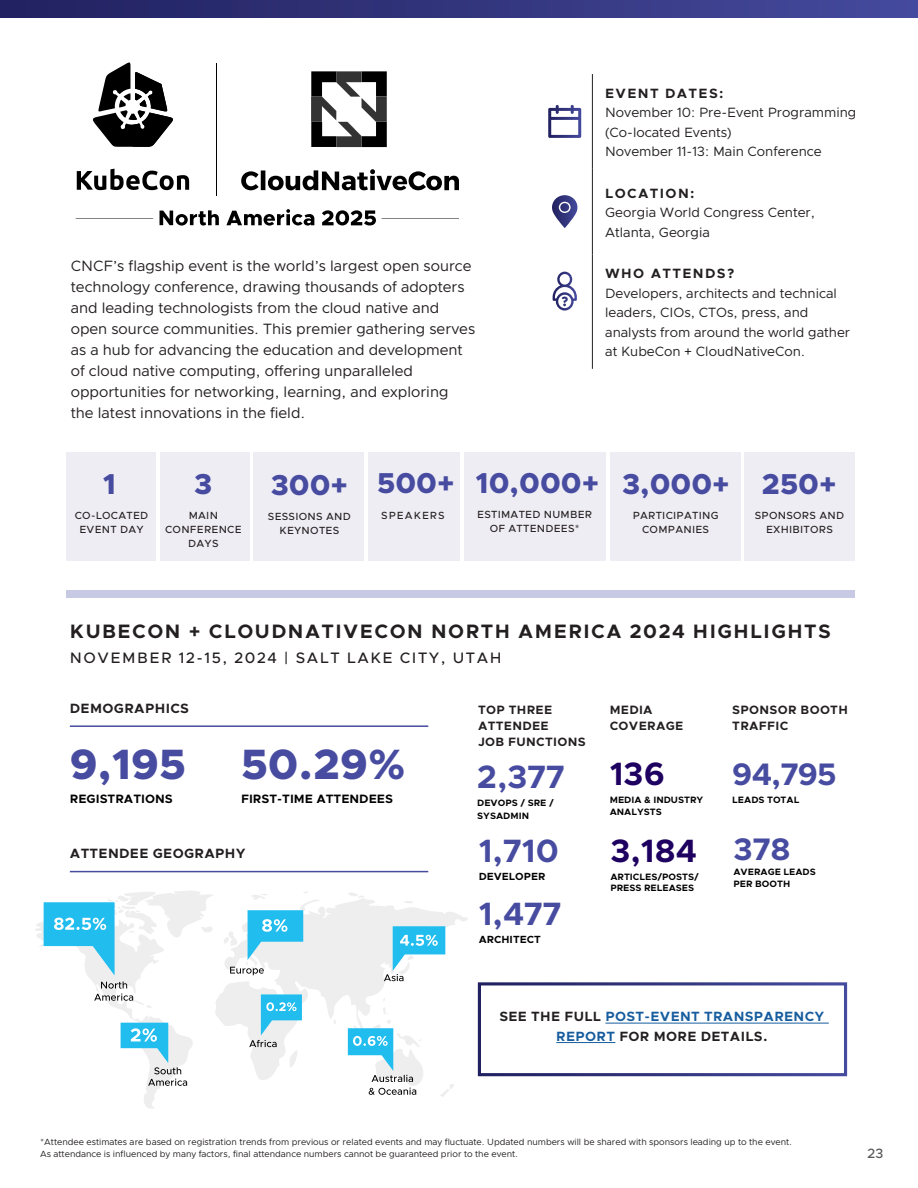
<style>
.page{position:relative;width:918px;height:1188px;background:#fff}
.page>*{position:absolute;margin:0;border:0;box-sizing:border-box;transform-origin:0 0}
.t1{font:800 42.6px "Clarity City";color:#474ca0}
.t2{font:700 32.4px "Clarity City";color:#474ca0}
.t3{font:700 32.4px "Clarity City";color:#1e0060}
.t4{font:700 31.2px "Clarity City";letter-spacing:-.025em;color:#474ca0}
.t5{font:800 28.95px "Clarity City";color:#474ca0}
.t6{font:700 19.5px "Clarity City";letter-spacing:.075em;color:#231f20}
.t7{font:500 15.15px "Clarity City";letter-spacing:.1em;color:#231f20}
.t8{font:15px/21px "Clarity City";color:#231f20}
.t9{font:13.5px/19.5px "Clarity City";color:#231f20}
.t10{font:700 13.5px/19.5px "Clarity City";letter-spacing:.025em;color:#175d9e;text-align:center}
.t11{font:700 13.5px "Clarity City";letter-spacing:.025em;color:#231f20}
.t12{font:500 13.5px "Clarity City";color:#57585a}
.t13{font:700 12.15px/16.2px "Clarity City";letter-spacing:.025em;color:#231f20}
.t14{font:700 12.15px "Clarity City";color:#000}
.t15{font:500 10.35px/13.8px "Clarity City";letter-spacing:.025em;color:#231f20;text-align:center}
.t16{font:700 10.35px "Clarity City";color:#000}
.t17{font:500 10.35px "Clarity City";letter-spacing:.1em;color:#231f20}
.t18{font:700 9.3px/11.6px "Clarity City";color:#000}
.t19{font:9px/12px "Clarity City";color:#231f20}
.s1{font-weight:700}
.s2{color:#231f20}
</style>
<div class="page">
<div style="left:0;top:0;width:918px;height:17px;background:linear-gradient(to right,#21215f,#454a9c)"></div>
<hr style="left:592px;top:74px;width:1px;height:95px;background:#231f20">
<hr style="left:592px;top:169px;width:1px;height:86px;background:#231f20">
<hr style="left:592px;top:255px;width:1px;height:114px;background:#231f20">
<svg style="left:548px;top:105px;width:33px;height:33px"></svg>
<svg style="left:552px;top:195px;width:25px;height:33px"></svg>
<svg style="left:553px;top:272px;width:24px;height:39px"></svg>
<hr style="left:605px;top:1023px;width:224px;height:1px;background:#175d9e">
<hr style="left:556px;top:1042px;width:59px;height:1px;background:#175d9e">
<div style="left:67px;top:591px;width:788px;height:7px;background:#c8c9e2"></div>
<svg style="left:77px;top:169px;width:112px;height:21px"></svg>
<svg style="left:93px;top:62px;width:80px;height:85px"></svg>
<svg style="left:311px;top:71px;width:76px;height:76px"></svg>
<svg style="left:241px;top:169px;width:218px;height:21px"></svg>
<hr style="left:217px;top:63px;width:1px;height:132px;background:#000">
<hr style="left:382px;top:219px;width:77px;height:1px;background:#000">
<hr style="left:76px;top:219px;width:77px;height:1px;background:#000">
<svg style="left:160px;top:209px;width:216px;height:17px"></svg>
<svg style="left:35px;top:891px;width:433px;height:217px"></svg>
<div style="left:254px;top:453px;width:110px;height:108px;background:#efedf4"></div>
<div style="left:610px;top:453px;width:131px;height:108px;background:#efedf4"></div>
<div style="left:66px;top:453px;width:89px;height:108px;background:#efedf4"></div>
<div style="left:368px;top:453px;width:92px;height:108px;background:#efedf4"></div>
<div style="left:744px;top:453px;width:111px;height:108px;background:#efedf4"></div>
<div style="left:160px;top:453px;width:90px;height:108px;background:#efedf4"></div>
<div style="left:464px;top:453px;width:141px;height:108px;background:#efedf4"></div>
<hr style="left:70px;top:725px;width:358px;height:2px;background:#474ca0">
<hr style="left:70px;top:871px;width:358px;height:1px;background:#474ca0">
<p class="t8" style="left:71px;top:255px;width:406px">CNCF’s flagship event is the world’s largest open source technology conference, drawing thousands of adopters and leading technologists from the cloud native and open source communities. This premier gathering serves as a hub for advancing the education and development of cloud native computing, offering unparalleled opportunities for networking, learning, and exploring the latest innovations in the field.</p>
<p class="t9" style="left:605px;top:83px;width:253px"><span class="s1">EVENT DATES:<br></span>November 10: Pre-Event Programming (Co-located Events)<br>November 11-13: Main Conference</p>
<p class="t9" style="left:605px;top:183px;width:212px"><span class="s1">LOCATION:<br></span>Georgia World Congress Center,<br>Atlanta, Georgia</p>
<p class="t9" style="left:605px;top:264px;width:247px"><span class="s1">WHO ATTENDS?<br></span>Developers, architects and technical leaders, CIOs, CTOs, press, and analysts from around the world gather at KubeCon + CloudNativeCon.</p>
<p class="t5" style="left:103px;top:466px;width:15px">1</p>
<p class="t5" style="left:271px;top:465px;width:185px">300+ 500+</p>
<p class="t5" style="left:622px;top:466px;width:109px">3,000+</p>
<p class="t17" style="left:381px;top:509px;width:65px">SPEAKERS</p>
<p class="t5" style="left:476px;top:465px;width:125px">10,000+</p>
<p class="t5" style="left:194px;top:466px;width:20px">3</p>
<p class="t15" style="left:165px;top:508px;width:78px">MAIN<br>CONFERENCE<br>DAYS</p>
<p class="t15" style="left:477px;top:508px;width:116px">ESTIMATED NUMBER<br>OF ATTENDEES*</p>
<p class="t15" style="left:75px;top:508px;width:75px">CO-LOCATED<br>EVENT DAY</p>
<p class="t15" style="left:268px;top:509px;width:84px">SESSIONS AND<br>KEYNOTES</p>
<p class="t15" style="left:633px;top:508px;width:87px">PARTICIPATING<br>COMPANIES</p>
<p class="t5" style="left:762px;top:466px;width:76px">250+</p>
<p class="t15" style="left:755px;top:508px;width:91px">SPONSORS AND<br>EXHIBITORS</p>
<p class="t6" style="left:70px;top:618px;width:762px">KUBECON + CLOUDNATIVECON NORTH AMERICA 2024 HIGHLIGHTS</p>
<p class="t7" style="left:70px;top:648px;width:433px">NOVEMBER 12-15, 2024 | SALT LAKE CITY, UTAH</p>
<p class="t11" style="left:70px;top:700px;width:121px">DEMOGRAPHICS</p>
<p class="t1" style="left:70px;top:737px;width:118px">9,195</p>
<p class="t14" style="left:70px;top:791px;width:104px">REGISTRATIONS</p>
<p class="t1" style="left:241px;top:737px;width:167px">50.29%</p>
<p class="t14" style="left:241px;top:791px;width:153px">FIRST-TIME ATTENDEES</p>
<p class="t11" style="left:70px;top:845px;width:177px">ATTENDEE GEOGRAPHY</p>
<p class="t13" style="left:478px;top:702px;width:109px">TOP THREE<br>ATTENDEE<br>JOB FUNCTIONS</p>
<p class="t2" style="left:477px;top:757px;width:89px">2,377</p>
<p class="t18" style="left:477px;top:797px;width:78px;line-height:12.8px">DEVOPS / SRE /<br>SYSADMIN</p>
<p class="t2" style="left:479px;top:830px;width:82px">1,710</p>
<p class="t16" style="left:479px;top:870px;width:68px">DEVELOPER</p>
<p class="t2" style="left:479px;top:893px;width:84px">1,477</p>
<p class="t16" style="left:479px;top:933px;width:64px">ARCHITECT</p>
<p class="t13" style="left:610px;top:702px;width:75px">MEDIA<br>COVERAGE</p>
<p class="t3" style="left:610px;top:754px;width:56px">136</p>
<p class="t18" style="left:610px;top:794px;width:95px">MEDIA &amp; INDUSTRY<br>ANALYSTS</p>
<p class="t3" style="left:610px;top:830px;width:88px">3,184</p>
<p class="t18" style="left:610px;top:871px;width:90px">ARTICLES/POSTS/<br>PRESS RELEASES</p>
<p class="t13" style="left:732px;top:702px;width:117px">SPONSOR BOOTH<br>TRAFFIC</p>
<p class="t4" style="left:732px;top:755px;width:106px">94,795</p>
<p class="t18" style="left:732px;top:794px;width:69px">LEADS TOTAL</p>
<p class="t4" style="left:733px;top:830px;width:59px">378</p>
<p class="t18" style="left:733px;top:866px;width:84px">AVERAGE LEADS<br>PER BOOTH</p>
<p class="t10" style="left:499px;top:1007px;width:327px"><span class="s2">SEE THE FULL</span> POST-EVENT TRANSPARENCY<br>REPORT <span class="s2">FOR MORE DETAILS.</span></p>
<p class="t19" style="left:40px;top:1136px;width:754px">*Attendee estimates are based on registration trends from previous or related events and may fluctuate. Updated numbers will be shared with sponsors leading up to the event.<br>As attendance is influenced by many factors, final attendance numbers cannot be guaranteed prior to the event.</p>
<p class="t12" style="left:868px;top:1145px;width:17px">23</p>
</div>
